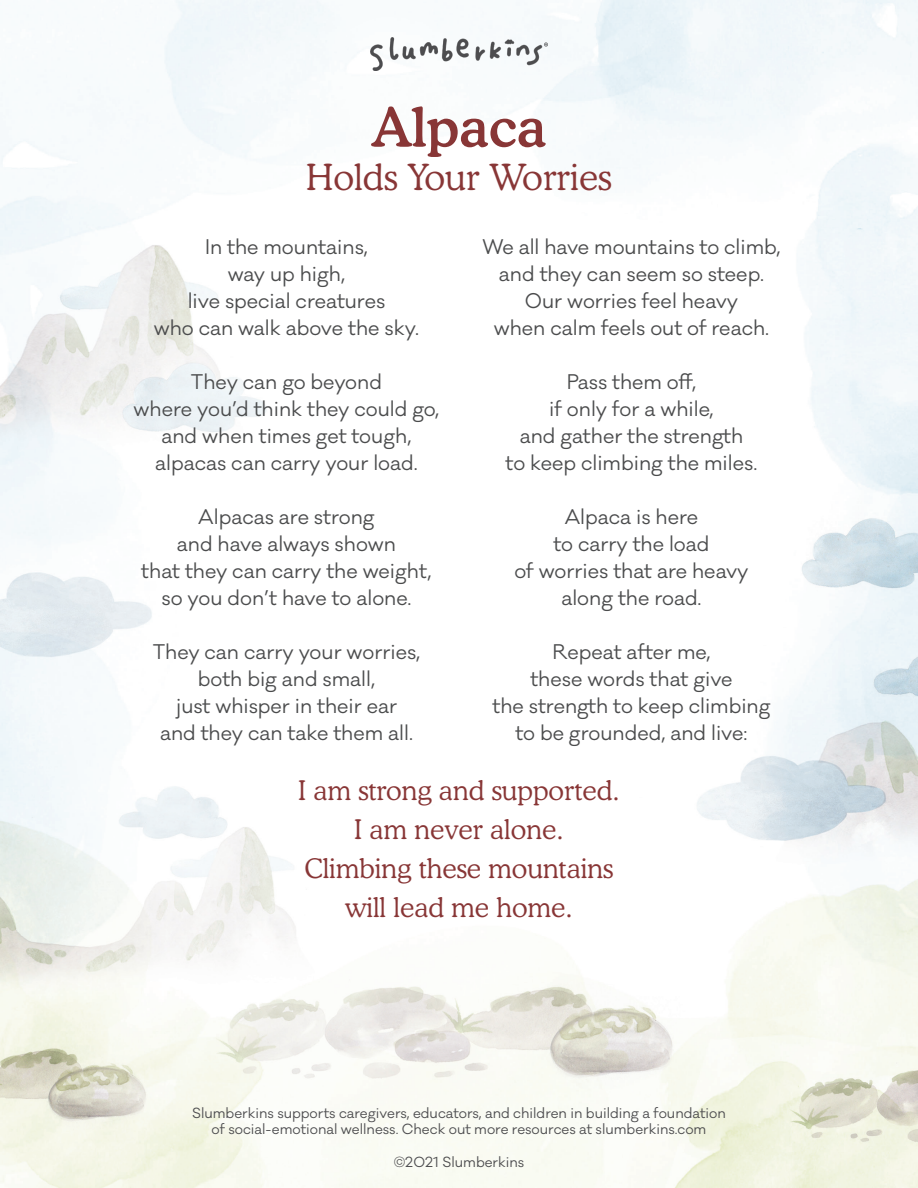
<style>
.page{position:relative;width:918px;height:1188px;background:#fff}
.page>*{position:absolute;margin:0;border:0;box-sizing:border-box;transform-origin:0 0}
.t1{font:500 54px "Cooper BT";color:#883636}
.t2{font:300 36px "Cooper BT";color:#883636}
.t3{font:300 27px "Cooper BT";color:#883636}
.t4{font:19.5px "Galano Classic";color:#4b4c4d}
.t5{font:13.5px/16.2px "Galano Classic";color:#4d4d4f;text-align:center}
</style>
<div class="page">
<img style="left:0;top:0;width:918px;height:1188px">
<img style="left:371px;top:37px;width:176px;height:34px">
<p class="t1" style="left:372px;top:94px;width:176px">Alpaca</p>
<p class="t2" style="left:306px;top:155px;width:307px">Holds Your Worries</p>
<p class="t4" style="left:205px;top:235px;width:164px">In the mountains,</p>
<p class="t4" style="left:228px;top:262px;width:119px">way up high,</p>
<p class="t4" style="left:188px;top:289px;width:199px">live special creatures</p>
<p class="t4" style="left:154px;top:316px;width:267px">who can walk above the sky.</p>
<p class="t4" style="left:191px;top:370px;width:193px">They can go beyond</p>
<p class="t4" style="left:134px;top:397px;width:307px">where you’d think they could go,</p>
<p class="t4" style="left:161px;top:424px;width:252px">and when times get tough,</p>
<p class="t4" style="left:155px;top:451px;width:264px">alpacas can carry your load.</p>
<p class="t4" style="left:198px;top:505px;width:178px">Alpacas are strong</p>
<p class="t4" style="left:177px;top:532px;width:221px">and have always shown</p>
<p class="t4" style="left:141px;top:559px;width:292px">that they can carry the weight,</p>
<p class="t4" style="left:161px;top:586px;width:252px">so you don’t have to alone.</p>
<p class="t4" style="left:153px;top:640px;width:269px">They can carry your worries,</p>
<p class="t4" style="left:198px;top:667px;width:179px">both big and small,</p>
<p class="t4" style="left:176px;top:694px;width:223px">just whisper in their ear</p>
<p class="t4" style="left:160px;top:721px;width:254px">and they can take them all.</p>
<p class="t4" style="left:483px;top:235px;width:299px">We all have mountains to climb,</p>
<p class="t4" style="left:499px;top:262px;width:267px">and they can seem so steep.</p>
<p class="t4" style="left:525px;top:289px;width:215px">Our worries feel heavy</p>
<p class="t4" style="left:494px;top:316px;width:277px">when calm feels out of reach.</p>
<p class="t4" style="left:567px;top:370px;width:131px">Pass them off,</p>
<p class="t4" style="left:549px;top:397px;width:166px">if only for a while,</p>
<p class="t4" style="left:520px;top:424px;width:225px">and gather the strength</p>
<p class="t4" style="left:506px;top:451px;width:253px">to keep climbing the miles.</p>
<p class="t4" style="left:565px;top:505px;width:135px">Alpaca is here</p>
<p class="t4" style="left:553px;top:532px;width:158px">to carry the load</p>
<p class="t4" style="left:514px;top:559px;width:236px">of worries that are heavy</p>
<p class="t4" style="left:561px;top:586px;width:142px">along the road.</p>
<p class="t4" style="left:552px;top:640px;width:160px">Repeat after me,</p>
<p class="t4" style="left:530px;top:667px;width:204px">these words that give</p>
<p class="t4" style="left:492px;top:694px;width:280px">the strength to keep climbing</p>
<p class="t4" style="left:515px;top:721px;width:234px">to be grounded, and live:</p>
<p class="t3" style="left:298px;top:774px;width:323px">I am strong and supported.</p>
<p class="t3" style="left:354px;top:813px;width:211px">I am never alone.</p>
<p class="t3" style="left:305px;top:852px;width:310px">Climbing these mountains</p>
<p class="t3" style="left:345px;top:891px;width:229px">will lead me home.</p>
<p class="t5" style="left:192px;top:1105px;width:535px">Slumberkins supports caregivers, educators, and children in building a foundation of social-emotional wellness. Check out more resources at slumberkins.com</p>
<p class="t5" style="left:394px;top:1154px;width:132px">©2021 Slumberkins</p>
</div>
